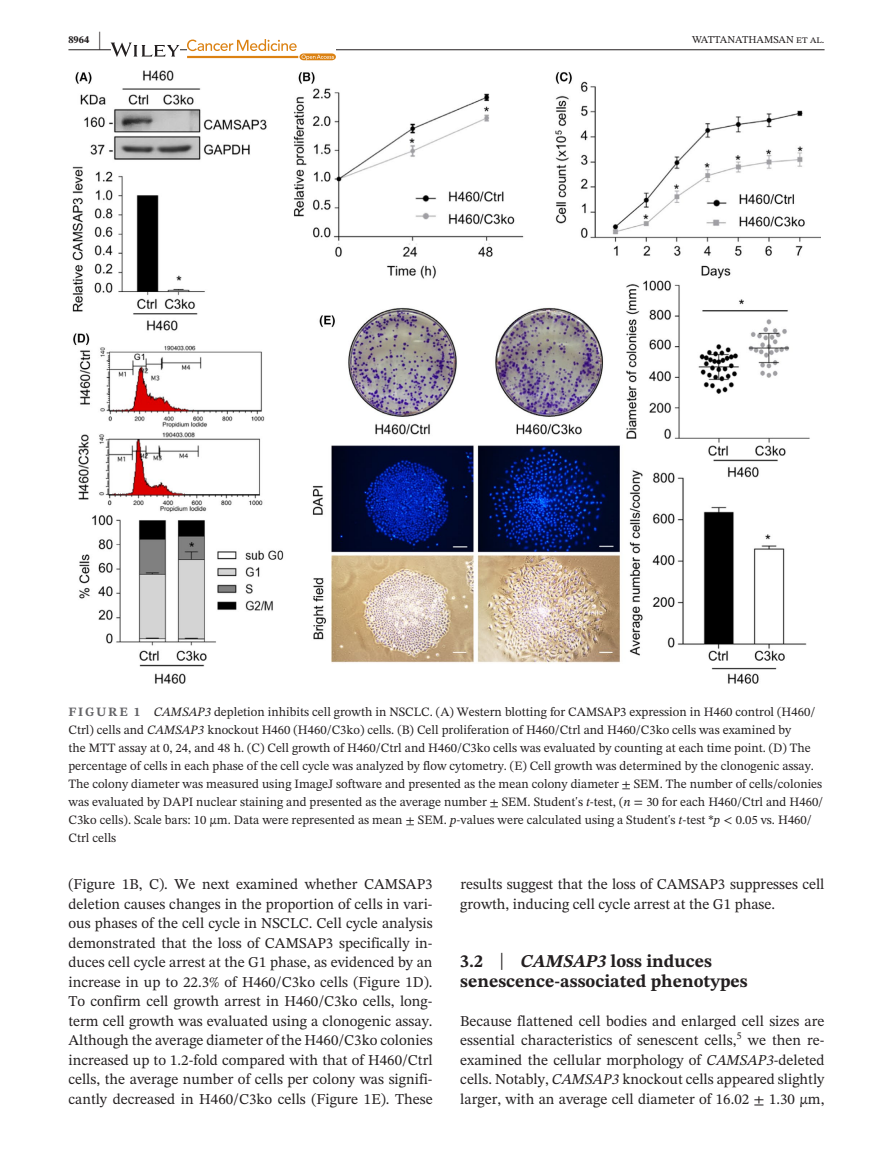
<style>
.page{position:relative;width:893px;height:1174px;background:#fff}
.page>*{position:absolute;margin:0;border:0;box-sizing:border-box;transform-origin:0 0}
.t1{font:700 18px/19.5px "STIX Two Text";color:#231f20}
.t2{font:15px/19.5px "STIX Two Text";color:#231f20;text-align:justify}
.t3{font:12.75px/18px "STIX Two Text";color:#231f20}
.t4{font:10.5px "STIX Two Text";color:#231f20}
.t5{font:700 10.5px "STIX Two Text";color:#231f20}
.s1{font-size:21px}
.s2{font-weight:700;color:#636366}
.s3{font-style:italic}
.s4{font-weight:400;font-size:23.7px}
</style>
<div class="page">
<hr style="left:68px;top:49px;width:756px;height:1px;background:#231f20">
<svg style="left:111px;top:43px;width:68px;height:14px"></svg>
<svg style="left:187px;top:39px;width:149px;height:21px"></svg>
<img style="left:72px;top:70px;width:749px;height:613px">
<p class="t5" style="left:68px;top:32px;width:34px">8964 <span class="s1">|</span></p>
<p class="t4" style="left:692px;top:32px;width:134px">WATTANATHAMSAN et al.</p>
<p class="t3" style="left:68px;top:702px;width:756px"><span class="s2">FIGURE 1</span> <span class="s3">CAMSAP3</span> depletion inhibits cell growth in NSCLC. (A) Western blotting for CAMSAP3 expression in H460 control (H460/ Ctrl) cells and <span class="s3">CAMSAP3</span> knockout H460 (H460/C3ko) cells. (B) Cell proliferation of H460/Ctrl and H460/C3ko cells was examined by<br>the MTT assay at 0, 24, and 48 h. (C) Cell growth of H460/Ctrl and H460/C3ko cells was evaluated by counting at each time point. (D) The percentage of cells in each phase of the cell cycle was analyzed by flow cytometry. (E) Cell growth was determined by the clonogenic assay.<br>The colony diameter was measured using ImageJ software and presented as the mean colony diameter ± SEM. The number of cells/colonies was evaluated by DAPI nuclear staining and presented as the average number ± SEM. Student's <span class="s3">t</span>-test, (<span class="s3">n</span> = 30 for each H460/Ctrl and H460/ C3ko cells). Scale bars: 10 µm. Data were represented as mean ± SEM. <span class="s3">p</span>-values were calculated using a Student's <span class="s3">t</span>-test *<span class="s3">p</span> &lt; 0.05 vs. H460/ Ctrl cells</p>
<p class="t2" style="left:68px;top:874px;width:366px">(Figure 1B, C). We next examined whether CAMSAP3 deletion causes changes in the proportion of cells in vari&shy;ous phases of the cell cycle in NSCLC. Cell cycle analysis demonstrated that the loss of CAMSAP3 specifically in&shy;duces cell cycle arrest at the G1 phase, as evidenced by an increase in up to 22.3% of H460/C3ko cells (Figure 1D).<br>To confirm cell growth arrest in H460/C3ko cells, long&shy;term cell growth was evaluated using a clonogenic assay.<br>Although the average diameter of the H460/C3ko colonies increased up to 1.2-fold compared with that of H460/Ctrl cells, the average number of cells per colony was signifi&shy;cantly decreased in H460/C3ko cells (Figure 1E). These</p>
<p class="t2" style="left:460px;top:874px;width:366px">results suggest that the loss of CAMSAP3 suppresses cell growth, inducing cell cycle arrest at the G1 phase.</p>
<p class="t1" style="left:460px;top:952px;width:289px">3.2 <span class="s4">|</span> <span class="s3">CAMSAP3</span> loss induces senescence-associated phenotypes</p>
<p class="t2" style="left:460px;top:1011px;width:366px">Because flattened cell bodies and enlarged cell sizes are essential characteristics of senescent cells,</p>
<p class="t4" style="left:736px;top:1027px;width:7px">5</p>
<p class="t2" style="left:460px;top:1030px;width:366px;text-indent:287px">we then re&shy;examined the cellular morphology of <span class="s3">CAMSAP3</span>-deleted cells. Notably, <span class="s3">CAMSAP3</span> knockout cells appeared slightly larger, with an average cell diameter of 16.02 ± 1.30 µm,</p>
</div>
